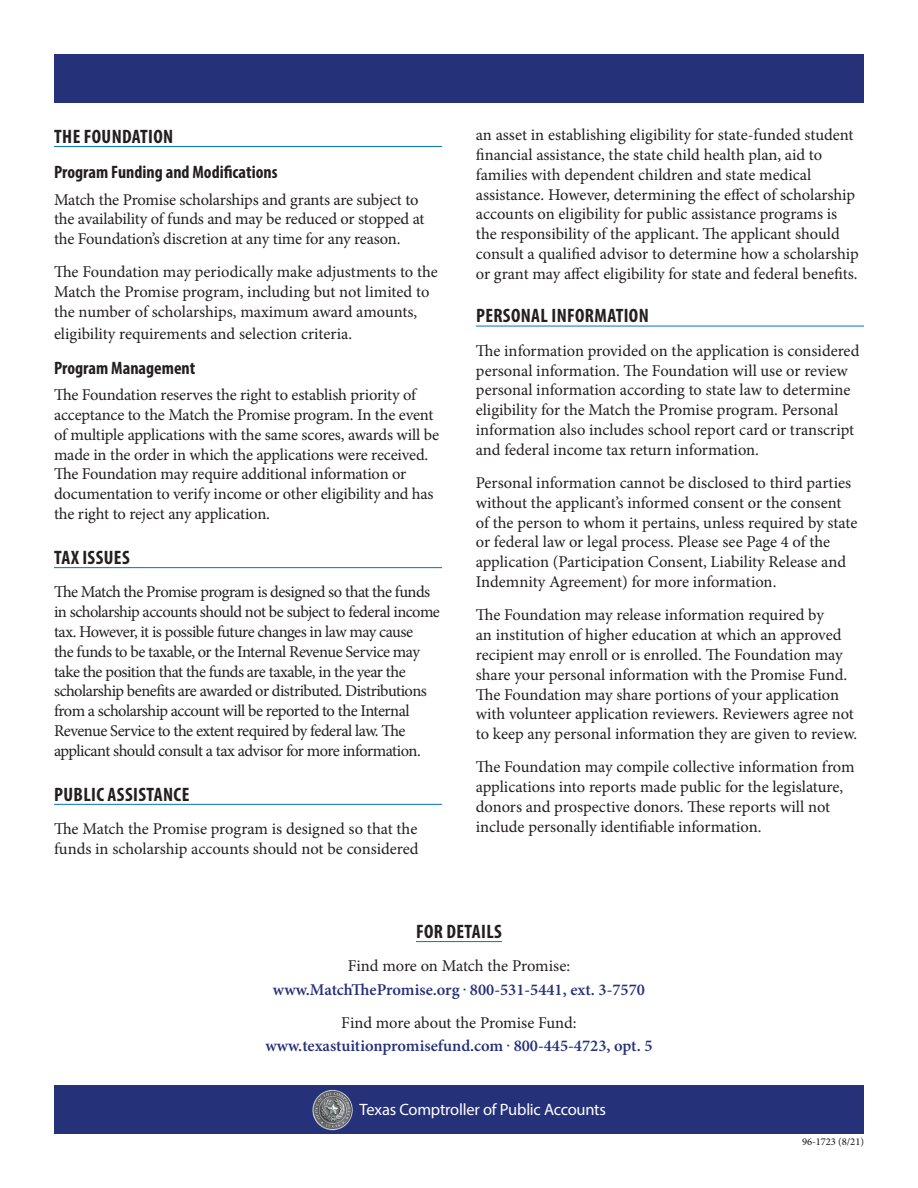
<style>
.page{position:relative;width:918px;height:1188px;background:#fff}
.page>*{position:absolute;margin:0;border:0;box-sizing:border-box;transform-origin:0 0}
.Title_-_Level_1{font:700 condensed 19.5px "Myriad Pro";letter-spacing:.02em;color:#231f20}
.Title_-_Level_2{font:700 condensed 18px "Myriad Pro";color:#231f20}
.Body{font:16.5px/19.8px "Minion Pro";letter-spacing:-.01em;color:#231f20}
.Body-2{font:16.5px/19.8px "Minion Pro";letter-spacing:-.035em;color:#231f20}
.t1{font:600 16.5px "Minion Pro";color:#253179}
.t2{font:16.5px "Myriad Pro";letter-spacing:-.015em;color:#fff}
.Instructions_-_websi{font:500 10.5px "Minion Pro";letter-spacing:-.005em;color:#231f20}
</style>
<div class="page">
<div style="left:54px;top:1085px;width:810px;height:49px;background:#253179"></div>
<div style="left:54px;top:54px;width:810px;height:49px;background:#253179"></div>
<img style="left:312px;top:1089px;width:41px;height:42px">
<hr style="left:54px;top:146px;width:388px;height:1px;background:#0075bd">
<hr style="left:54px;top:567px;width:388px;height:1px;background:#0075bd">
<hr style="left:54px;top:804px;width:388px;height:1px;background:#0075bd">
<hr style="left:476px;top:326px;width:388px;height:1px;background:#0075bd">
<hr style="left:416px;top:941px;width:86px;height:1px;background:#0075bd">
<h2 class="Title_-_Level_1" style="left:54px;top:124px;width:121px">THE FOUNDATION</h2>
<h3 class="Title_-_Level_2" style="left:54px;top:161px;width:225px">Program Funding and Modifications</h3>
<p class="Body" style="left:54px;top:189px;width:372px">Match the Promise scholarships and grants are subject to the availability of funds and may be reduced or stopped at the Foundation’s discretion at any time for any reason.</p>
<p class="Body" style="left:54px;top:262px;width:385px">The Foundation may periodically make adjustments to the<br>Match the Promise program, including but not limited to the number of scholarships, maximum award amounts,</p>
<p class="Body" style="left:54px;top:324px;width:300px">eligibility requirements and selection criteria.</p>
<h3 class="Title_-_Level_2" style="left:54px;top:356px;width:143px">Program Management</h3>
<p class="Body" style="left:54px;top:385px;width:387px">The Foundation reserves the right to establish priority of acceptance to the Match the Promise program. In the event of multiple applications with the same scores, awards will be made in the order in which the applications were received.<br>The Foundation may require additional information or documentation to verify income or other eligibility and has the right to reject any application.</p>
<h2 class="Title_-_Level_1" style="left:54px;top:545px;width:77px">TAX ISSUES</h2>
<p class="Body-2" style="left:54px;top:582px;width:388px">The Match the Promise program is designed so that the funds in scholarship accounts should not be subject to federal income tax. However, it is possible future changes in law may cause<br>the funds to be taxable, or the Internal Revenue Service may take the position that the funds are taxable, in the year the scholarship benefits are awarded or distributed. Distributions from a scholarship account will be reported to the Internal Revenue Service to the extent required by federal law. The applicant should consult a tax advisor for more information.</p>
<h2 class="Title_-_Level_1" style="left:54px;top:782px;width:137px">PUBLIC ASSISTANCE</h2>
<p class="Body" style="left:54px;top:819px;width:366px">The Match the Promise program is designed so that the funds in scholarship accounts should not be considered</p>
<p class="Body" style="left:476px;top:125px;width:384px">an asset in establishing eligibility for state-funded student financial assistance, the state child health plan, aid to families with dependent children and state medical assistance. However, determining the effect of scholarship accounts on eligibility for public assistance programs is the responsibility of the applicant. The applicant should consult a qualified advisor to determine how a scholarship or grant may affect eligibility for state and federal benefits.</p>
<h2 class="Title_-_Level_1" style="left:476px;top:304px;width:174px">PERSONAL INFORMATION</h2>
<p class="Body" style="left:476px;top:341px;width:385px">The information provided on the application is considered personal information. The Foundation will use or review personal information according to state law to determine eligibility for the Match the Promise program. Personal information also includes school report card or transcript and federal income tax return information.</p>
<p class="Body" style="left:476px;top:473px;width:383px">Personal information cannot be disclosed to third parties without the applicant’s informed consent or the consent of the person to whom it pertains, unless required by state or federal law or legal process. Please see Page 4 of the application (Participation Consent, Liability Release and Indemnity Agreement) for more information.</p>
<p class="Body" style="left:476px;top:605px;width:383px">The Foundation may release information required by<br>an institution of higher education at which an approved recipient may enroll or is enrolled. The Foundation may share your personal information with the Promise Fund.<br>The Foundation may share portions of your application with volunteer application reviewers. Reviewers agree not to keep any personal information they are given to review.</p>
<p class="Body" style="left:476px;top:757px;width:380px">The Foundation may compile collective information from applications into reports made public for the legislature, donors and prospective donors. These reports will not include personally identifiable information.</p>
<h2 class="Title_-_Level_1" style="left:416px;top:919px;width:87px">FOR DETAILS</h2>
<p class="Body" style="left:348px;top:956px;width:224px">Find more on Match the Promise:</p>
<p class="t1" style="left:273px;top:978px;width:374px">www.MatchThePromise.org . 800-531-5441, ext. 3-7570</p>
<p class="Body" style="left:341px;top:1013px;width:237px">Find more about the Promise Fund:</p>
<p class="t1" style="left:265px;top:1034px;width:389px">www.texastuitionpromisefund.com . 800-445-4723, opt. 5</p>
<p class="t2" style="left:360px;top:1100px;width:248px">Texas Comptroller of Public Accounts</p>
<p class="Instructions_-_websi" style="left:802px;top:1135px;width:63px">96-1723 (8/21)</p>
</div>
